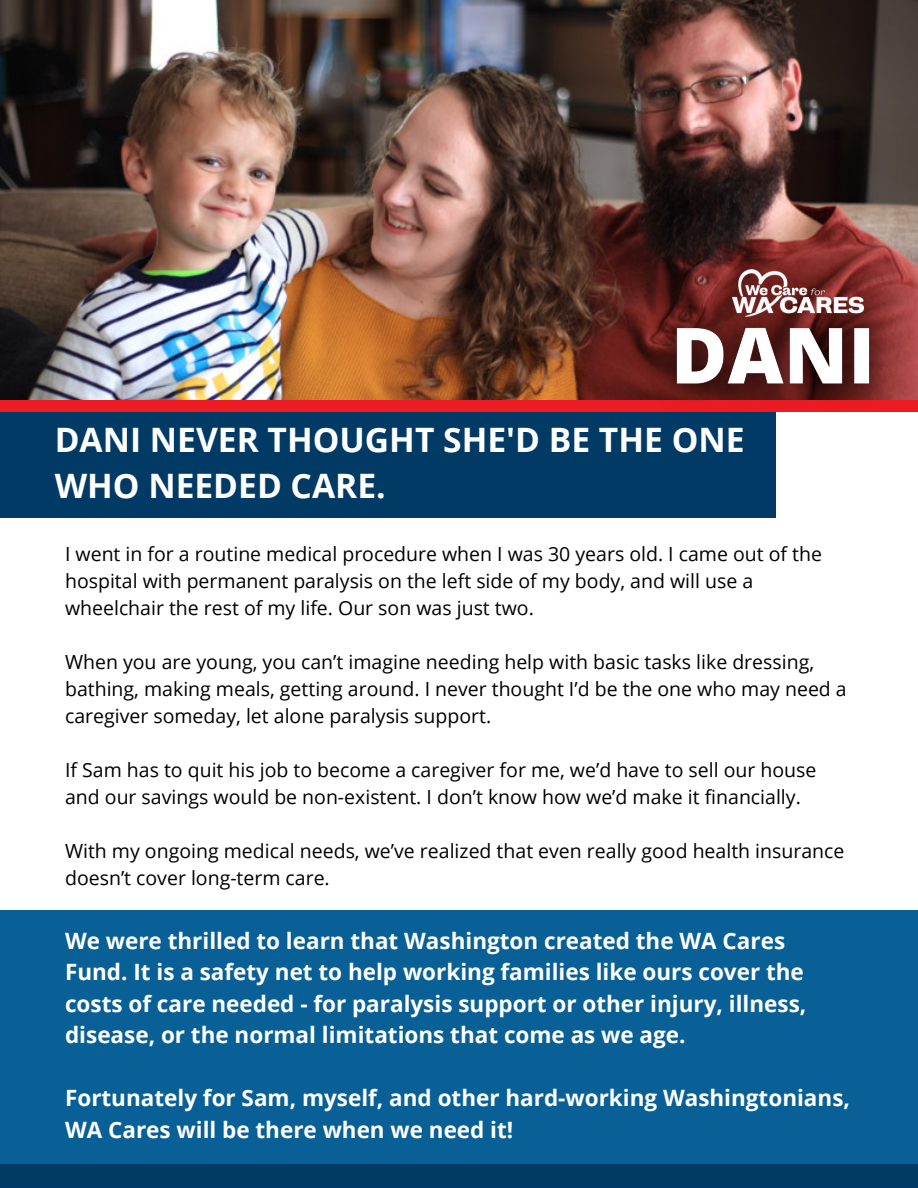
<style>
.page{position:relative;width:918px;height:1188px;background:#fff}
.page>*{position:absolute;margin:0;border:0;box-sizing:border-box;transform-origin:0 0}
.t1{font:700 33.6px/46.2px "Open Sans";color:#fff}
.t2{font:700 22.5px/31.5px "Open Sans";color:#fff}
.t3{font:19.5px/27px "Open Sans";color:#000}
</style>
<div class="page">
<img style="left:0;top:0;width:918px;height:400px">
<div style="left:0;top:406px;width:776px;height:112px;background:#023a66"></div>
<div style="left:0;top:400px;width:918px;height:12px;background:#ed1c24"></div>
<img style="left:638px;top:272px;width:270px;height:129px">
<div style="left:0;top:910px;width:918px;height:278px;background:#086096"></div>
<div style="left:0;top:1164px;width:918px;height:24px;background:#023a66"></div>
<img style="left:722px;top:263px;width:153px;height:60px">
<p class="t1" style="left:55px;top:416px;width:691px">DANI NEVER THOUGHT SHE'D BE THE ONE<br>WHO NEEDED CARE.</p>
<p class="t3" style="left:65px;top:540px;width:758px">I went in for a routine medical procedure when I was 30 years old. I came out of the hospital with permanent paralysis on the left side of my body, and will use a wheelchair the rest of my life. Our son was just two.</p>
<p class="t3" style="left:65px;top:648px;width:783px">When you are young, you can’t imagine needing help with basic tasks like dressing, bathing, making meals, getting around. I never thought I’d be the one who may need a caregiver someday, let alone paralysis support.</p>
<p class="t3" style="left:65px;top:756px;width:753px">If Sam has to quit his job to become a caregiver for me, we’d have to sell our house and our savings would be non-existent. I don’t know how we’d make it financially.</p>
<p class="t3" style="left:65px;top:837px;width:781px">With my ongoing medical needs, we’ve realized that even really good health insurance doesn’t cover long-term care.</p>
<p class="t2" style="left:65px;top:924px;width:743px">We were thrilled to learn that Washington created the WA Cares Fund. It is a safety net to help working families like ours cover the costs of care needed - for paralysis support or other injury, illness, disease, or the normal limitations that come as we age.</p>
<p class="t2" style="left:65px;top:1082px;width:786px">Fortunately for Sam, myself, and other hard-working Washingtonians,<br>WA Cares will be there when we need it!</p>
</div>
